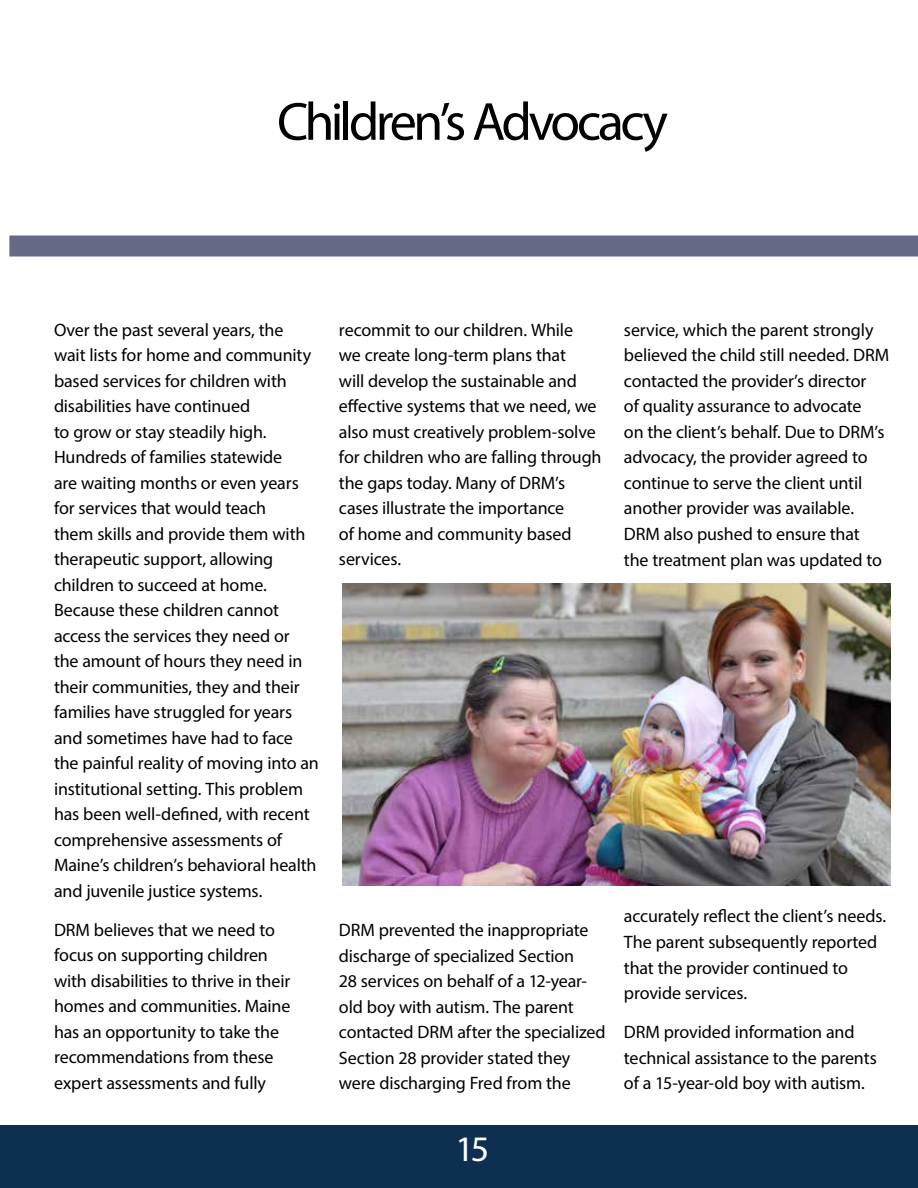
<style>
.page{position:relative;width:918px;height:1188px;background:#fff}
.page>*{position:absolute;margin:0;border:0;box-sizing:border-box;transform-origin:0 0}
.t1{font:54px "Myriad Pro";letter-spacing:-.065em;color:#000}
.t2{font:36px "Myriad Pro";color:#fff}
.t3{font:18px/25.5px "Myriad Pro";letter-spacing:-.01em;color:#000}
</style>
<div class="page">
<div style="left:0;top:1126px;width:918px;height:62px;background:#0d3050"></div>
<div style="left:9px;top:236px;width:909px;height:20px;background:#656986"></div>
<img style="left:342px;top:583px;width:549px;height:303px">
<h1 class="t1" style="left:277px;top:88px;width:392px">Children’s Advocacy</h1>
<p class="t3" style="left:54px;top:317px;width:266px">Over the past several years, the wait lists for home and community based services for children with disabilities have continued<br>to grow or stay steadily high.<br>Hundreds of families statewide<br>are waiting months or even years for services that would teach<br>them skills and provide them with therapeutic support, allowing children to succeed at home.<br>Because these children cannot access the services they need or the amount of hours they need in their communities, they and their families have struggled for years and sometimes have had to face the painful reality of moving into an institutional setting. This problem has been well-defined, with recent comprehensive assessments of<br>Maine’s children’s behavioral health and juvenile justice systems.</p>
<p class="t3" style="left:54px;top:917px;width:238px">DRM believes that we need to focus on supporting children with disabilities to thrive in their homes and communities. Maine has an opportunity to take the recommendations from these expert assessments and fully</p>
<p class="t3" style="left:339px;top:317px;width:264px">recommit to our children. While<br>we create long-term plans that<br>will develop the sustainable and effective systems that we need, we also must creatively problem-solve for children who are falling through the gaps today. Many of DRM’s cases illustrate the importance<br>of home and community based services.</p>
<p class="t3" style="left:624px;top:317px;width:267px">service, which the parent strongly believed the child still needed. DRM contacted the provider’s director<br>of quality assurance to advocate<br>on the client’s behalf. Due to DRM’s advocacy, the provider agreed to continue to serve the client until another provider was available.<br>DRM also pushed to ensure that<br>the treatment plan was updated to</p>
<p class="t3" style="left:339px;top:917px;width:268px">DRM prevented the inappropriate discharge of specialized Section<br>28 services on behalf of a 12-year&shy;old boy with autism. The parent contacted DRM after the specialized Section 28 provider stated they were discharging Fred from the</p>
<h2 class="t2" style="left:456px;top:1126px;width:35px">15</h2>
<p class="t3" style="left:624px;top:903px;width:264px">accurately reflect the client’s needs.<br>The parent subsequently reported that the provider continued to provide services.</p>
<p class="t3" style="left:624px;top:1019px;width:254px">DRM provided information and technical assistance to the parents of a 15-year-old boy with autism.</p>
</div>
